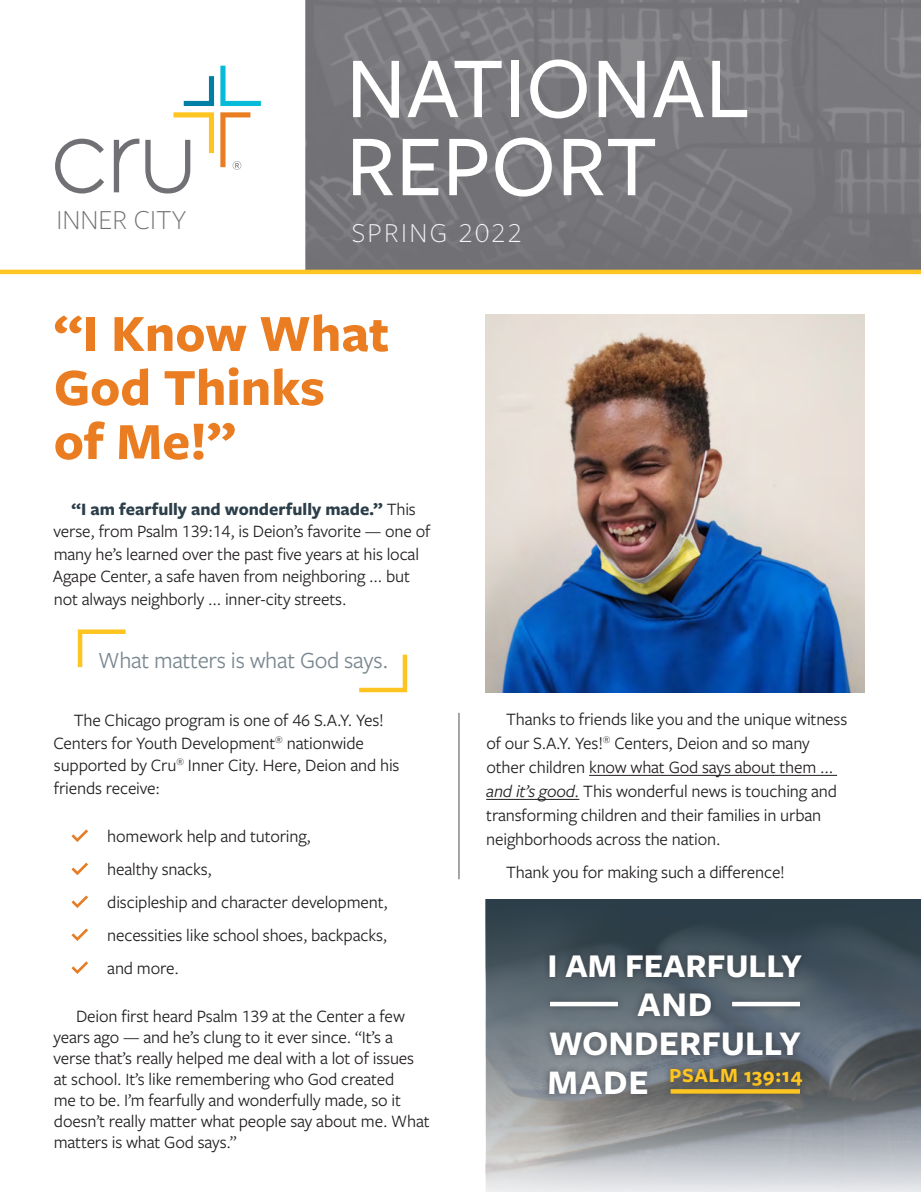
<style>
.page{position:relative;width:921px;height:1192px;background:#fff}
.page>*{position:absolute;margin:0;border:0;box-sizing:border-box;transform-origin:0 0}
.t1{font:500 90px/78px "Freight Sans Pro";letter-spacing:.005em;color:#fff}
.Heading_1{font:700 54px/54px "Freight Sans Pro";color:#ea7d22}
.Heading_1-2{font:700 36px "Freight Sans Pro";color:#fff}
.Heading_1-3{font:700 34.5px "Freight Sans Pro";color:#fff}
.t2{font:300 28.5px "Freight Sans Pro";letter-spacing:.08em;color:#fff}
.t3{font:300 28.5px "Freight Sans Pro";color:#717074}
.Pull_Quote{font:24px "Freight Sans Pro";letter-spacing:-.015em;color:#79878f}
.Heading_1-4{font:700 21px "Freight Sans Pro";letter-spacing:.025em;color:#fec422}
.Body_Copy{font:18px/22.5px "Freight Sans Pro";letter-spacing:-.01em;color:#231f20}
.s1{font-weight:700;color:#2b3e49}
.s2{font-style:italic}
.s3{font-size:36px;color:#fff}
</style>
<div class="page">
<svg style="left:486px;top:899px;width:435px;height:292px;background:#767e85"></svg>
<hr style="left:589px;top:775px;width:248px;height:1px;background:#231f20">
<hr style="left:486px;top:799px;width:93px;height:1px;background:#231f20">
<div style="left:542px;top:947px;width:267px;height:153px;background:#231f20;opacity:.5"></div>
<svg style="left:77px;top:629px;width:49px;height:39px"></svg>
<svg style="left:359px;top:654px;width:49px;height:39px"></svg>
<img style="left:486px;top:314px;width:378px;height:378px">
<svg style="left:71px;top:829px;width:17px;height:12px"></svg>
<svg style="left:71px;top:862px;width:17px;height:13px"></svg>
<svg style="left:71px;top:895px;width:17px;height:12px"></svg>
<svg style="left:71px;top:928px;width:17px;height:12px"></svg>
<svg style="left:71px;top:961px;width:17px;height:12px"></svg>
<div style="left:724px;top:993px;width:83px;height:20px;background:#231f20;opacity:.5"></div>
<div style="left:732px;top:1001px;width:68px;height:5px;background:#fff"></div>
<div style="left:542px;top:993px;width:83px;height:20px;background:#231f20;opacity:.5"></div>
<div style="left:550px;top:1001px;width:68px;height:5px;background:#fff"></div>
<div style="left:663px;top:1081px;width:144px;height:19px;background:#231f20;opacity:.5"></div>
<svg style="left:670px;top:1088px;width:130px;height:5px"></svg>
<hr style="left:458px;top:712px;width:1px;height:167px;background:#8a8a8e">
<svg style="left:306px;top:0;width:615px;height:269px;background:#77777b"></svg>
<svg style="left:55px;top:139px;width:49px;height:54px"></svg>
<svg style="left:114px;top:139px;width:25px;height:53px"></svg>
<svg style="left:220px;top:66px;width:41px;height:40px"></svg>
<svg style="left:184px;top:76px;width:30px;height:30px"></svg>
<svg style="left:145px;top:112px;width:69px;height:81px"></svg>
<svg style="left:220px;top:112px;width:30px;height:58px"></svg>
<div style="left:0;top:269px;width:921px;height:5px;background:#fec422"></div>
<svg style="left:917px;top:0;width:4px;height:4px"></svg>
<p class="t3" style="left:56px;top:201px;width:131px">INNER CITY</p>
<p class="t1" style="left:346px;top:45px;width:405px">NATIONAL<br>REPORT</p>
<p class="t2" style="left:352px;top:214px;width:172px">SPRING 2022</p>
<p class="Heading_1" style="left:54px;top:304px;width:337px">“I Know What<br>God Thinks<br>of Me!”</p>
<p class="Body_Copy" style="left:53px;top:497px;width:379px;text-indent:19px"><span class="s1">“I am fearfully and wonderfully made.”</span> This verse, from Psalm 139:14, is Deion’s favorite — one of many he’s learned over the past five years at his local Agape Center, a safe haven from neighboring ... but not always neighborly ... inner-city streets.</p>
<p class="Pull_Quote" style="left:98px;top:644px;width:292px">What matters is what God says.</p>
<p class="Body_Copy" style="left:53px;top:708px;width:347px;text-indent:20px">The Chicago program is one of 46 S.A.Y. Yes!<br>Centers for Youth Development<sup>®</sup> nationwide supported by Cru<sup>®</sup> Inner City. Here, Deion and his friends receive:</p>
<p class="Body_Copy" style="left:74px;top:824px;width:238px">• homework help and tutoring,</p>
<p class="Body_Copy" style="left:74px;top:857px;width:139px">• healthy snacks,</p>
<p class="Body_Copy" style="left:74px;top:890px;width:315px">• discipleship and character development,</p>
<p class="Body_Copy" style="left:74px;top:923px;width:314px">• necessities like school shoes, backpacks,</p>
<p class="Body_Copy" style="left:74px;top:956px;width:106px">• and more.</p>
<p class="Body_Copy" style="left:53px;top:1004px;width:378px;line-height:21px;text-indent:23px">Deion first heard Psalm 139 at the Center a few years ago — and he’s clung to it ever since. “It’s a verse that’s really helped me deal with a lot of issues at school. It’s like remembering who God created<br>me to be. I’m fearfully and wonderfully made, so it doesn’t really matter what people say about me. What matters is what God says.”</p>
<p class="Body_Copy" style="left:486px;top:706px;width:362px;line-height:24px;text-indent:20px">Thanks to friends like you and the unique witness of our S.A.Y. Yes!<sup>®</sup> Centers, Deion and so many other children know what God says about them ... <span class="s2">and it’s good.</span> This wonderful news is touching and transforming children and their families in urban neighborhoods across the nation.</p>
<p class="Body_Copy" style="left:506px;top:860px;width:280px">Thank you for making such a difference!</p>
<p class="Heading_1-3" style="left:547px;top:941px;width:256px">I AM FEARFULLY</p>
<p class="Heading_1-2" style="left:637px;top:978px;width:76px">AND</p>
<p class="Heading_1-2" style="left:549px;top:1017px;width:254px">WONDERFULLY</p>
<p class="Heading_1-4" style="left:547px;top:1060px;width:256px"><span class="s3">MADE</span> PSALM 139:14</p>
</div>
